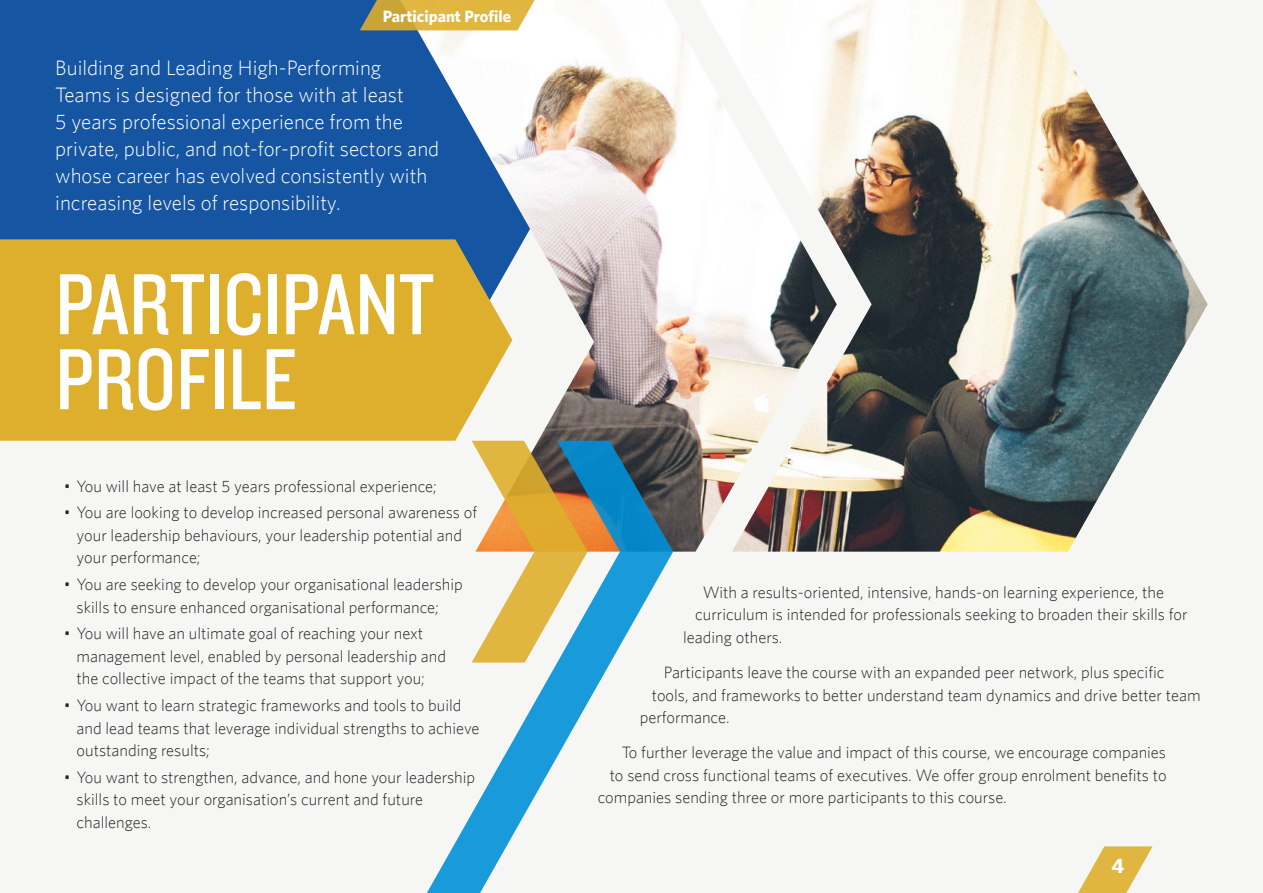
<style>
.page{position:relative;width:1263px;height:893px;background:#f6f6f5}
.page>*{position:absolute;margin:0;border:0;box-sizing:border-box;transform-origin:0 0}
.heads{font:90px/75px "Knockout HTF29 Junior Liteweight";color:#fff}
.Intros{font:300 21px/27px "Whitney";color:#fff}
.Body{font:700 21px "Whitney";color:#fff}
.Body-2{font:300 16.5px/22.5px "Whitney";color:#262626}
.Body-3{font:700 16.5px "Whitney";color:#fff}
</style>
<div class="page">
<div style="left:0;top:0;width:400px;height:239px;background:#1655a2"></div>
<img style="left:400px;top:0;width:808px;height:552px">
<svg style="left:400px;top:441px;width:273px;height:452px"></svg>
<div style="left:0;top:239px;width:512px;height:202px;background:#deaf2c"></div>
<svg style="left:360px;top:0;width:182px;height:30px;background:#d4b453"></svg>
<svg style="left:1078px;top:846px;width:74px;height:47px"></svg>
<p class="Body-3" style="left:383px;top:6px;width:130px">Participant Profile</p>
<p class="Intros" style="left:55px;top:54px;width:385px">Building and Leading High-Performing Teams is designed for those with at least<br>5 years professional experience from the private, public, and not-for-profit sectors and whose career has evolved consistently with increasing levels of responsibility.</p>
<p class="heads" style="left:55px;top:269px;width:381px">PARTICIPANT<br>PROFILE</p>
<p class="Body-2" style="left:64px;top:474px;width:375px">• You will have at least 5 years professional experience;</p>
<p class="Body-2" style="left:77px;top:501px;width:402px;text-indent:-13px">• You are looking to develop increased personal awareness of your leadership behaviours, your leadership potential and your performance;</p>
<p class="Body-2" style="left:77px;top:573px;width:388px;text-indent:-13px">• You are seeking to develop your organisational leadership skills to ensure enhanced organisational performance;</p>
<p class="Body-2" style="left:77px;top:622px;width:371px;text-indent:-13px">• You will have an ultimate goal of reaching your next management level, enabled by personal leadership and the collective impact of the teams that support you;</p>
<p class="Body-2" style="left:77px;top:694px;width:404px;text-indent:-13px">• You want to learn strategic frameworks and tools to build and lead teams that leverage individual strengths to achieve outstanding results;</p>
<p class="Body-2" style="left:77px;top:766px;width:400px;text-indent:-13px">• You want to strengthen, advance, and hone your leadership skills to meet your organisation’s current and future challenges.</p>
<p class="Body-2" style="left:703px;top:581px;width:463px">With a results-oriented, intensive, hands-on learning experience, the</p>
<p class="Body-2" style="left:695px;top:603px;width:494px">curriculum is intended for professionals seeking to broaden their skills for</p>
<p class="Body-2" style="left:683px;top:626px;width:101px">leading others.</p>
<p class="Body-2" style="left:664px;top:661px;width:502px">Participants leave the course with an expanded peer network, plus specific</p>
<p class="Body-2" style="left:652px;top:683px;width:550px">tools, and frameworks to better understand team dynamics and drive better team</p>
<p class="Body-2" style="left:640px;top:706px;width:91px">performance.</p>
<p class="Body-2" style="left:622px;top:741px;width:546px">To further leverage the value and impact of this course, we encourage companies</p>
<p class="Body-2" style="left:610px;top:764px;width:558px">to send cross functional teams of executives. We offer group enrolment benefits to</p>
<p class="Body-2" style="left:598px;top:786px;width:411px">companies sending three or more participants to this course.</p>
<p class="Body" style="left:1111px;top:853px;width:14px">4</p>
</div>
